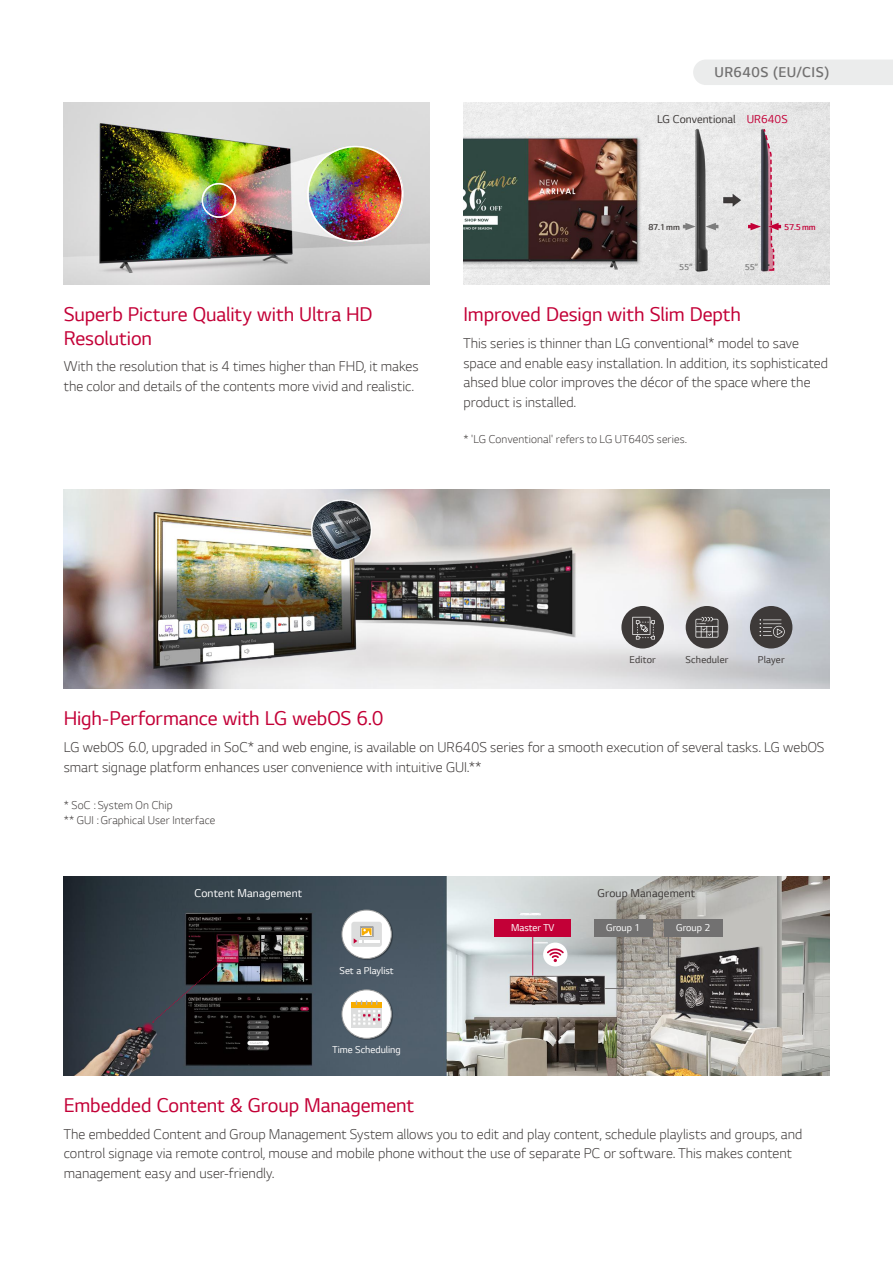
<style>
.page{position:relative;width:893px;height:1263px;background:#fff}
.page>*{position:absolute;margin:0;border:0;box-sizing:border-box;transform-origin:0 0}
.t1{font:21px/24px "LG Smart";letter-spacing:-.005em;color:#c30037}
.t2{font:300 15px/19.5px "LG Smart";color:#3e3a39}
.t3{font:300 15px "LG Smart";letter-spacing:.03em;color:#727171}
.t4{font:300 12px/15px "LG Smart";letter-spacing:.01em;color:#3e3a39}
.t5{font:12px "LG Smart";letter-spacing:.005em;color:#3e3a39}
.t6{font:12px "LG Smart";letter-spacing:.01em;color:#fff}
.t7{font:12px "LG Smart";color:#c30037}
.t8{font:10.5px "LG Smart";color:#fff}
.t9{font:10.5px "LG Smart";letter-spacing:.015em;color:#3e3a39}
.t10{font:300 9px "LG Smart";color:#3e3a39}
.t11{font:300 9px "LG Smart";color:#7d7d7d}
.t12{font:300 9px "LG Smart";color:#c30037}
</style>
<div class="page">
<div style="left:693px;top:60px;width:200px;height:25px;background:#ebecec"></div>
<img style="left:64px;top:489px;width:765px;height:200px">
<img style="left:64px;top:876px;width:765px;height:200px">
<svg style="left:142px;top:1022px;width:12px;height:12px"></svg>
<svg style="left:145px;top:959px;width:80px;height:72px;background:#2d3036"></svg>
<div style="left:341px;top:989px;width:52px;height:51px;background:#000;opacity:.4"></div>
<div style="left:342px;top:990px;width:49px;height:48px;background:#fff;border-radius:50%"></div>
<div style="left:342px;top:989px;width:50px;height:50px;border:1px solid #9fa0a0;border-radius:50%"></div>
<div style="left:351px;top:1002px;width:31px;height:26px;background:#dcdddd"></div>
<div style="left:351px;top:1002px;width:31px;height:6px;background:#f7ac00"></div>
<svg style="left:353px;top:1000px;width:28px;height:25px"></svg>
<div style="left:341px;top:910px;width:52px;height:50px;background:#000;opacity:.4"></div>
<div style="left:342px;top:910px;width:49px;height:48px;background:#fff;border-radius:50%"></div>
<div style="left:342px;top:910px;width:50px;height:49px;border:1px solid #9fa0a0;border-radius:50%"></div>
<div style="left:351px;top:922px;width:31px;height:25px;background:#dcdddd;border-radius:3px"></div>
<svg style="left:354px;top:927px;width:25px;height:17px"></svg>
<div style="left:594px;top:919px;width:59px;height:17px;background:#727171"></div>
<div style="left:664px;top:919px;width:59px;height:17px;background:#727171"></div>
<div style="left:494px;top:919px;width:77px;height:17px;background:#c30037"></div>
<hr style="left:532px;top:935px;width:1px;height:40px;background:#c30037">
<svg style="left:604px;top:936px;width:20px;height:53px"></svg>
<svg style="left:668px;top:936px;width:8px;height:31px"></svg>
<div style="left:543px;top:942px;width:24px;height:24px;background:#fff;border-radius:50%"></div>
<svg style="left:547px;top:948px;width:17px;height:14px"></svg>
<img style="left:463px;top:102px;width:366px;height:183px">
<svg style="left:706px;top:223px;width:12px;height:7px"></svg>
<svg style="left:748px;top:127px;width:33px;height:144px;background:#bfb0b6"></svg>
<svg style="left:683px;top:223px;width:13px;height:7px"></svg>
<img style="left:64px;top:102px;width:365px;height:183px">
<div style="left:307px;top:146px;width:96px;height:96px;border:2px solid #fff;border-radius:50%"></div>
<div style="left:202px;top:183px;width:34px;height:35px;border:2px solid #fff;border-radius:50%"></div>
<div style="left:621px;top:606px;width:43px;height:42px;background:#3e3a39;border-radius:50%"></div>
<svg style="left:632px;top:617px;width:23px;height:22px"></svg>
<div style="left:686px;top:606px;width:42px;height:42px;background:#3e3a39;border-radius:50%"></div>
<svg style="left:695px;top:617px;width:23px;height:20px"></svg>
<div style="left:750px;top:606px;width:42px;height:42px;background:#3e3a39;border-radius:50%"></div>
<svg style="left:760px;top:619px;width:25px;height:18px"></svg>
<p class="t3" style="left:714px;top:62px;width:116px">UR640S (EU/CIS)</p>
<p class="t5" style="left:657px;top:111px;width:80px">LG Conventional</p>
<p class="t7" style="left:747px;top:111px;width:42px">UR640S</p>
<p class="t10" style="left:648px;top:221px;width:33px">87.1 mm</p>
<p class="t12" style="left:784px;top:221px;width:33px">57.5 mm</p>
<h1 class="t1" style="left:64px;top:301px;width:310px">Superb Picture Quality with Ultra HD<br>Resolution</h1>
<p class="t2" style="left:64px;top:356px;width:356px">With the resolution that is 4 times higher than FHD, it makes the color and details of the contents more vivid and realistic.</p>
<p class="t11" style="left:679px;top:261px;width:15px">55”</p>
<p class="t11" style="left:745px;top:261px;width:15px">55”</p>
<h1 class="t1" style="left:463px;top:301px;width:279px">Improved Design with Slim Depth</h1>
<p class="t2" style="left:463px;top:333px;width:366px">This series is thinner than LG conventional* model to save space and enable easy installation. In addition, its sophisticated ahsed blue color improves the décor of the space where the product is installed.</p>
<p class="t4" style="left:463px;top:431px;width:225px">* 'LG Conventional' refers to LG UT640S series.</p>
<h1 class="t1" style="left:64px;top:705px;width:321px">High-Performance with LG webOS 6.0</h1>
<p class="t9" style="left:629px;top:652px;width:28px">Editor</p>
<p class="t9" style="left:686px;top:652px;width:44px">Scheduler</p>
<p class="t9" style="left:758px;top:652px;width:28px">Player</p>
<p class="t2" style="left:64px;top:737px;width:762px">LG webOS 6.0, upgraded in SoC* and web engine, is available on UR640S series for a smooth execution of several tasks. LG webOS smart signage platform enhances user convenience with intuitive GUI.**</p>
<p class="t4" style="left:64px;top:797px;width:153px">* SoC : System On Chip<br>** GUI : Graphical User Interface</p>
<p class="t6" style="left:194px;top:885px;width:109px">Content Management</p>
<p class="t5" style="left:597px;top:885px;width:99px">Group Management</p>
<p class="t8" style="left:340px;top:963px;width:56px">Set a Playlist</p>
<p class="t8" style="left:332px;top:1043px;width:70px">Time Scheduling</p>
<p class="t8" style="left:511px;top:920px;width:45px">Master TV</p>
<p class="t8" style="left:606px;top:920px;width:36px">Group 1</p>
<p class="t8" style="left:676px;top:920px;width:36px">Group 2</p>
<h1 class="t1" style="left:64px;top:1092px;width:352px">Embedded Content &amp; Group Management</h1>
<p class="t2" style="left:64px;top:1123px;width:740px">The embedded Content and Group Management System allows you to edit and play content, schedule playlists and groups, and control signage via remote control, mouse and mobile phone without the use of separate PC or software. This makes content management easy and user-friendly.</p>
</div>
